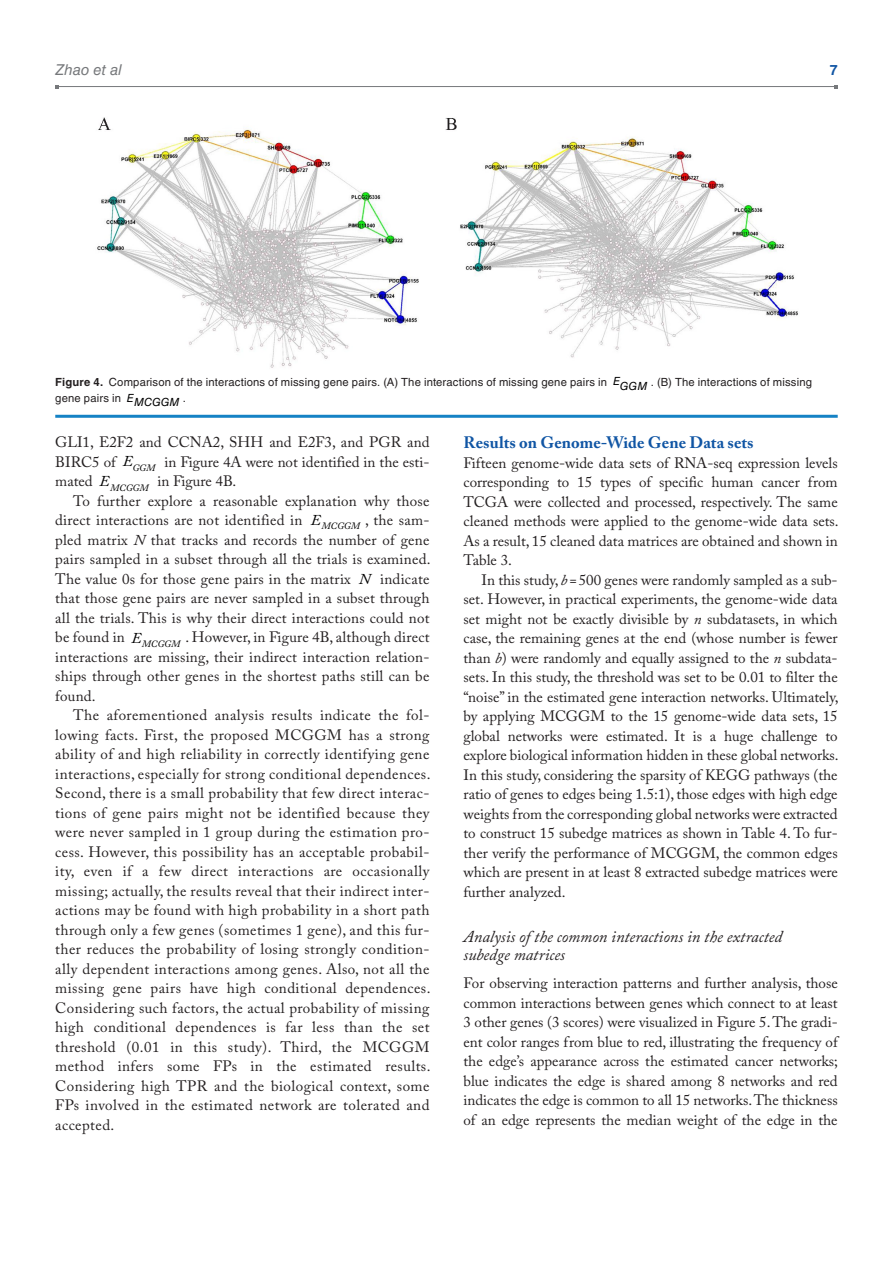
<style>
.page{position:relative;width:893px;height:1263px;background:#fff}
.page>*{position:absolute;margin:0;border:0;box-sizing:border-box;transform-origin:0 0}
.t1{font:italic 16.5px/18px "Adobe Caslon Pro";color:#231f20}
.t2{font:700 16.5px "Adobe Caslon Pro";color:#1055a4}
.t3{font:15px/19.5px "Adobe Caslon Pro";color:#231f20;text-align:justify}
.t4{font:italic 15px "Helvetica LT Std";color:#76787b}
.t5{font:700 14.25px "Helvetica LT Std";color:#1055a4}
.t6{font:11.25px/16.5px "Helvetica LT Std";letter-spacing:.015em;color:#231f20}
.s1{font-weight:700}
.s2{font-style:italic;color:#000}
.s3{font-style:italic}
</style>
<div class="page">
<hr style="left:57px;top:86px;width:779px;height:1px;background:#76787b">
<hr style="left:55px;top:415px;width:783px;height:3px;background:#1582c5">
<img style="left:97px;top:117px;width:701px;height:251px">
<p class="t4" style="left:55px;top:61px;width:68px">Zhao et al</p>
<p class="t5" style="left:830px;top:61px;width:9px">7</p>
<p class="t6" style="left:55px;top:373px;width:758px"><span class="s1">Figure 4.</span> Comparison of the interactions of missing gene pairs. (A) The interactions of missing gene pairs in <span class="s2">EGGM</span> . (B) The interactions of missing gene pairs in <span class="s2">EMCGGM</span> .</p>
<p class="t3" style="left:55px;top:432px;width:376px">GLI1, E2F2 and CCNA2, SHH and E2F3, and PGR and BIRC5 of <span class="s2">E</span><sub>GGM</sub> in Figure 4A were not identified in the esti&shy;mated <span class="s2">E</span><sub>MCGGM</sub> in Figure 4B.</p>
<p class="t3" style="left:55px;top:491px;width:377px;text-indent:18px">To further explore a reasonable explanation why those direct interactions are not identified in <span class="s2">E</span><sub>MCGGM</sub> , the sam&shy;pled matrix <span class="s3">N</span> that tracks and records the number of gene pairs sampled in a subset through all the trials is examined.<br>The value 0s for those gene pairs in the matrix <span class="s2">N</span> indicate that those gene pairs are never sampled in a subset through all the trials. This is why their direct interactions could not be found in <span class="s2">E</span><sub>MCGGM</sub> . However, in Figure 4B, although direct interactions are missing, their indirect interaction relation&shy;ships through other genes in the shortest paths still can be found.</p>
<p class="t3" style="left:55px;top:705px;width:377px;text-indent:18px">The aforementioned analysis results indicate the fol&shy;lowing facts. First, the proposed MCGGM has a strong ability of and high reliability in correctly identifying gene interactions, especially for strong conditional dependences.<br>Second, there is a small probability that few direct interac&shy;tions of gene pairs might not be identified because they were never sampled in 1 group during the estimation pro&shy;cess. However, this possibility has an acceptable probabil&shy;ity, even if a few direct interactions are occasionally missing; actually, the results reveal that their indirect inter&shy;actions may be found with high probability in a short path through only a few genes (sometimes 1 gene), and this fur&shy;ther reduces the probability of losing strongly condition&shy;ally dependent interactions among genes. Also, not all the missing gene pairs have high conditional dependences.<br>Considering such factors, the actual probability of missing high conditional dependences is far less than the set threshold (0.01 in this study). Third, the MCGGM method infers some FPs in the estimated results.<br>Considering high TPR and the biological context, some FPs involved in the estimated network are tolerated and accepted.</p>
<p class="t2" style="left:463px;top:433px;width:292px">Results on Genome-Wide Gene Data sets</p>
<p class="t3" style="left:463px;top:453px;width:377px">Fifteen genome-wide data sets of RNA-seq expression levels corresponding to 15 types of specific human cancer from TCGA were collected and processed, respectively. The same cleaned methods were applied to the genome-wide data sets.<br>As a result, 15 cleaned data matrices are obtained and shown in Table 3.</p>
<p class="t3" style="left:463px;top:570px;width:377px;text-indent:18px">In this study, <span class="s3">b</span> = 500 genes were randomly sampled as a sub&shy;set. However, in practical experiments, the genome-wide data set might not be exactly divisible by <span class="s3">n</span> subdatasets, in which case, the remaining genes at the end (whose number is fewer than <span class="s3">b</span>) were randomly and equally assigned to the <span class="s3">n</span> subdata&shy;sets. In this study, the threshold was set to be 0.01 to filter the “noise” in the estimated gene interaction networks. Ultimately, by applying MCGGM to the 15 genome-wide data sets, 15 global networks were estimated. It is a huge challenge to explore biological information hidden in these global networks.<br>In this study, considering the sparsity of KEGG pathways (the ratio of genes to edges being 1.5:1), those edges with high edge weights from the corresponding global networks were extracted to construct 15 subedge matrices as shown in Table 4. To fur&shy;ther verify the performance of MCGGM, the common edges which are present in at least 8 extracted subedge matrices were further analyzed.</p>
<p class="t1" style="left:463px;top:927px;width:320px">Analysis of the common interactions in the extracted subedge matrices</p>
<p class="t3" style="left:463px;top:973px;width:376px">For observing interaction patterns and further analysis, those common interactions between genes which connect to at least 3 other genes (3 scores) were visualized in Figure 5. The gradi&shy;ent color ranges from blue to red, illustrating the frequency of the edge’s appearance across the estimated cancer networks; blue indicates the edge is shared among 8 networks and red indicates the edge is common to all 15 networks. The thickness of an edge represents the median weight of the edge in the</p>
</div>
